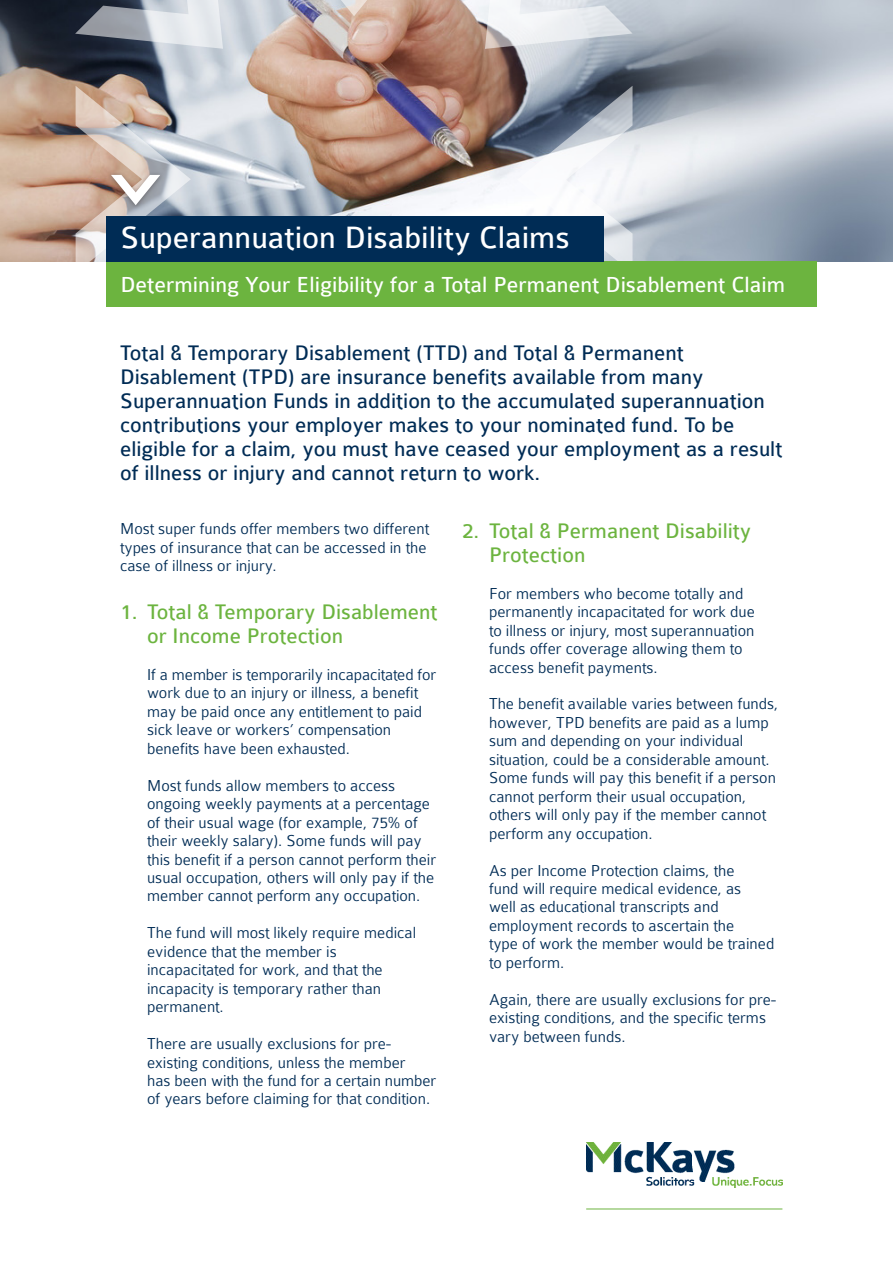
<style>
.page{position:relative;width:893px;height:1263px;background:#fff}
.page>*{position:absolute;margin:0;border:0;box-sizing:border-box;transform-origin:0 0}
.t1{font:33px "Colaborate";color:#fff}
.t2{font:23.25px "Colaborate";color:#fff}
.Opening_Paragraph{font:22.5px/24px "Colaborate";color:#002c55}
.t3{font:22.5px/24px "Colaborate";color:#6cb43f}
.Body_Text{font:300 16.95px/18.5px "Colaborate";color:#002c55}
</style>
<div class="page">
<img style="left:0;top:0;width:893px;height:262px">
<svg style="left:485px;top:0;width:147px;height:49px"></svg>
<svg style="left:75px;top:0;width:148px;height:49px;background:#9fa4ad"></svg>
<svg style="left:517px;top:86px;width:115px;height:176px"></svg>
<svg style="left:260px;top:0;width:188px;height:16px;background:#c2afab"></svg>
<svg style="left:76px;top:86px;width:115px;height:176px;background:#c5b8b3"></svg>
<div style="left:106px;top:262px;width:710px;height:45px;background:#6cb43f"></div>
<div style="left:106px;top:217px;width:498px;height:45px;background:#002c55"></div>
<img style="left:586px;top:1142px;width:196px;height:46px">
<hr style="left:586px;top:1208px;width:196px;height:1px;background:#6cb43f">
<p class="t1" style="left:120px;top:221px;width:451px">Superannuation Disability Claims</p>
<p class="t2" style="left:120px;top:272px;width:666px">Determining Your Eligibility for a Total Permanent Disablement Claim</p>
<p class="Opening_Paragraph" style="left:120px;top:341px;width:664px">Total &amp; Temporary Disablement (TTD) and Total &amp; Permanent Disablement (TPD) are insurance benefits available from many Superannuation Funds in addition to the accumulated superannuation contributions your employer makes to your nominated fund. To be eligible for a claim, you must have ceased your employment as a result of illness or injury and cannot return to work.</p>
<p class="Body_Text" style="left:120px;top:520px;width:310px">Most super funds offer members two different types of insurance that can be accessed in the case of illness or injury.</p>
<p class="t3" style="left:147px;top:600px;width:292px;text-indent:-27px">1. Total &amp; Temporary Disablement or Income Protection</p>
<p class="Body_Text" style="left:147px;top:665px;width:291px">If a member is temporarily incapacitated for work due to an injury or illness, a benefit may be paid once any entitlement to paid sick leave or workers’ compensation benefits have been exhausted.</p>
<p class="Body_Text" style="left:147px;top:776px;width:291px">Most funds allow members to access ongoing weekly payments at a percentage of their usual wage (for example, 75% of their weekly salary). Some funds will pay this benefit if a person cannot perform their usual occupation, others will only pay if the member cannot perform any occupation.</p>
<p class="Body_Text" style="left:147px;top:924px;width:271px">The fund will most likely require medical evidence that the member is incapacitated for work, and that the incapacity is temporary rather than permanent.</p>
<p class="Body_Text" style="left:147px;top:1034px;width:291px">There are usually exclusions for pre&shy;existing conditions, unless the member<br>has been with the fund for a certain number of years before claiming for that condition.</p>
<p class="t3" style="left:489px;top:519px;width:264px;text-indent:-27px">2. Total &amp; Permanent Disability<br>Protection</p>
<p class="Body_Text" style="left:489px;top:584px;width:267px">For members who become totally and permanently incapacitated for work due to illness or injury, most superannuation funds offer coverage allowing them to access benefit payments.</p>
<p class="Body_Text" style="left:489px;top:695px;width:291px">The benefit available varies between funds, however, TPD benefits are paid as a lump sum and depending on your individual situation, could be a considerable amount.<br>Some funds will pay this benefit if a person cannot perform their usual occupation, others will only pay if the member cannot perform any occupation.</p>
<p class="Body_Text" style="left:489px;top:861px;width:287px">As per Income Protection claims, the<br>fund will require medical evidence, as<br>well as educational transcripts and employment records to ascertain the<br>type of work the member would be trained to perform.</p>
<p class="Body_Text" style="left:489px;top:990px;width:289px">Again, there are usually exclusions for pre&shy;existing conditions, and the specific terms vary between funds.</p>
</div>
